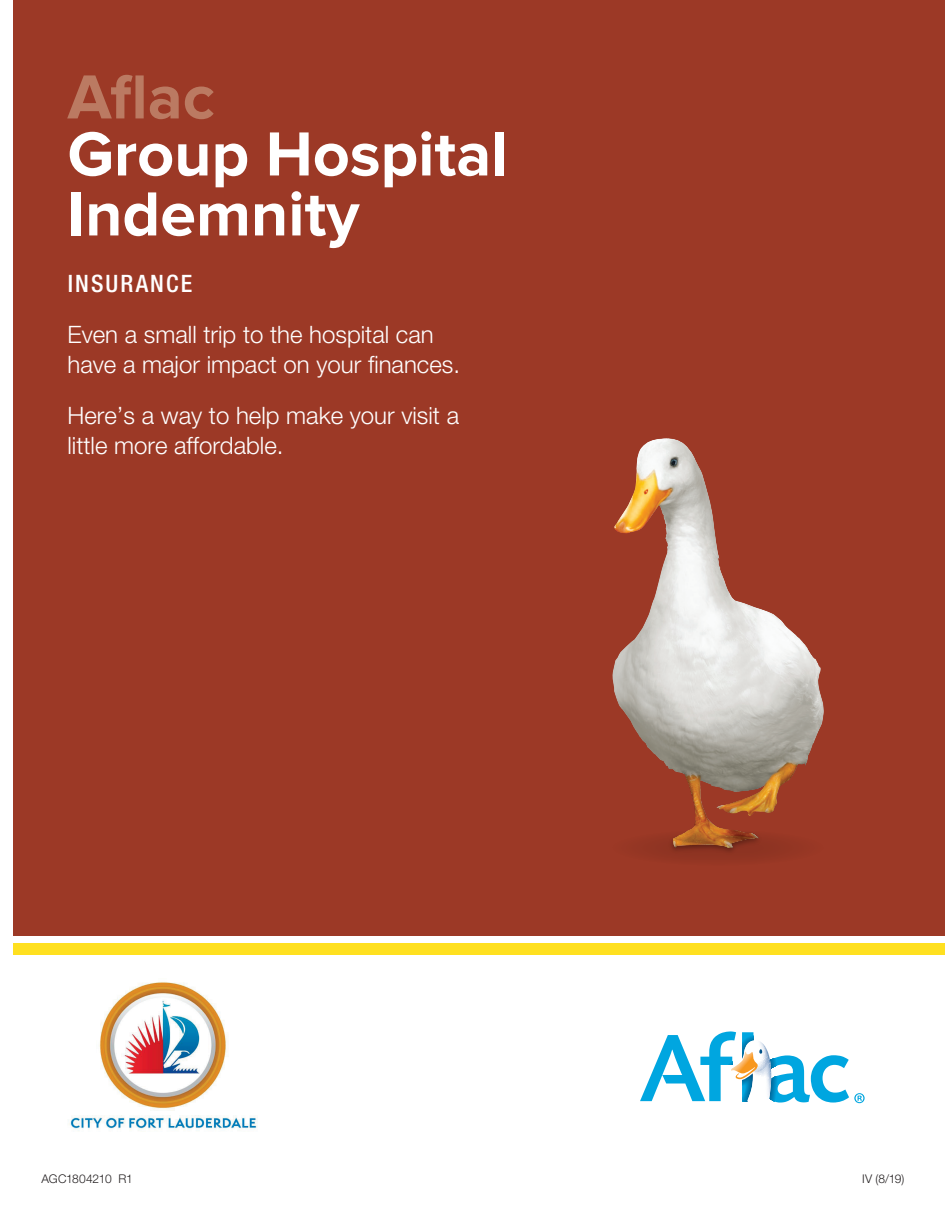
<style>
.page{position:relative;width:945px;height:1215px;background:#fff}
.page>*{position:absolute;margin:0;border:0;box-sizing:border-box;transform-origin:0 0}
.t1{font:700 64.5px/60px "Proxima Nova";color:#fff}
.t2{font:700 64.5px "Proxima Nova";color:#bb7a62}
.t3{font:300 24px/30px "Helvetica Neue CELT";color:#fff}
.t4{font:500 condensed 24px "Helvetica Neue LTCE";letter-spacing:.09em;color:#fff}
.t5{font:300 12px "Helvetica Neue CELT";letter-spacing:-.015em;color:#231f20}
</style>
<div class="page">
<div style="left:14px;top:944px;width:931px;height:12px;background:#ffe020"></div>
<div style="left:14px;top:0;width:931px;height:936px;background:#9c3926"></div>
<div style="left:612px;top:830px;width:212px;height:36px;background:#943624;border-radius:50%"></div>
<svg style="left:765px;top:610px;width:58px;height:203px"></svg>
<img style="left:612px;top:439px;width:153px;height:409px">
<svg style="left:640px;top:1031px;width:225px;height:72px"></svg>
<img style="left:68px;top:982px;width:190px;height:149px">
<h1 class="t2" style="left:68px;top:60px;width:149px">Aflac</h1>
<h1 class="t1" style="left:68px;top:125px;width:442px">Group Hospital<br>Indemnity</h1>
<p class="t4" style="left:68px;top:270px;width:126px">INSURANCE</p>
<p class="t3" style="left:67px;top:320px;width:394px">Even a small trip to the hospital can have a major impact on your finances.</p>
<p class="t3" style="left:67px;top:401px;width:393px">Here’s a way to help make your visit a little more affordable.</p>
<p class="t5" style="left:42px;top:1172px;width:93px">AGC1804210 R1</p>
<p class="t5" style="left:862px;top:1171px;width:44px">IV (8/19)</p>
</div>
